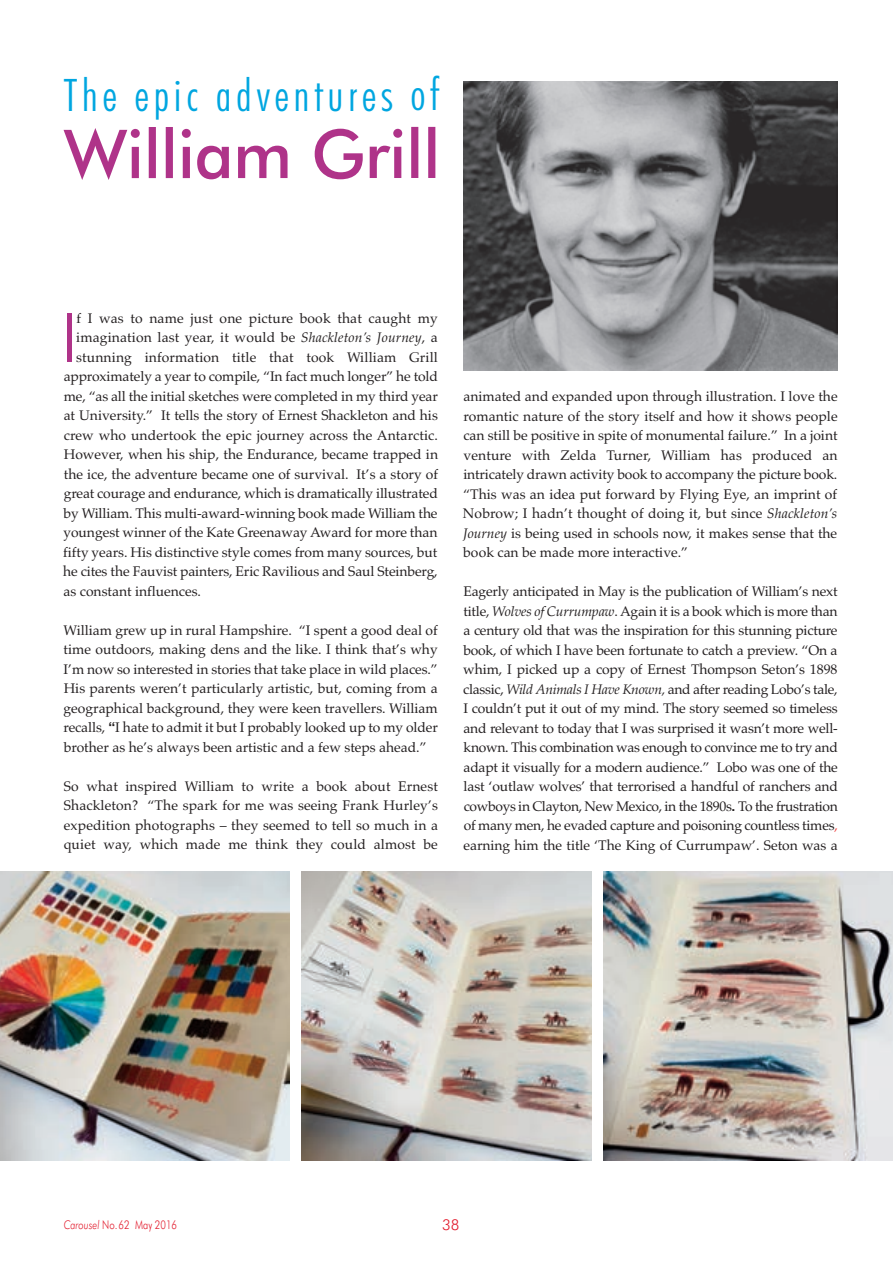
<style>
.page{position:relative;width:893px;height:1263px;background:#fff}
.page>*{position:absolute;margin:0;border:0;box-sizing:border-box;transform-origin:0 0}
.t1{font:300 condensed 68.25px "Futura BT";color:#af3389}
.t2{font:500 67.5px "Futura BT";letter-spacing:-.01em;color:#af3389}
.t3{font:300 condensed 45px "Futura BT";letter-spacing:.1em;color:#00a6e0}
.t4{font:300 15px "Futura BT";color:#e2192b}
.t5{font:13.8px/19.5px "Palatino";color:#231f20;text-align:justify}
.t6{font:300 12px "Futura BT";color:#e2192b;scale:.8 1}
.s1{font-style:italic}
.s2{font-family:"Arial";font-weight:700}
.s3{color:#ee3f3e}
</style>
<div class="page">
<img style="left:463px;top:81px;width:375px;height:289px">
<img style="left:0;top:872px;width:289px;height:289px">
<img style="left:603px;top:872px;width:289px;height:289px">
<img style="left:302px;top:871px;width:289px;height:289px">
<h3 class="t3" style="left:64px;top:76px;width:377px">The epic adventures of</h3>
<h2 class="t2" style="left:64px;top:127px;width:378px">William Grill</h2>
<h1 class="t1" style="left:62px;top:310px;width:16px">I</h1>
<p class="t5" style="left:76px;top:308px;width:363px">f I was to name just one picture book that caught my</p>
<p class="t5" style="left:76px;top:328px;width:363px">imagination last year, it would be <span class="s1">Shackleton’s Journey</span>, a</p>
<p class="t5" style="left:76px;top:347px;width:363px">stunning information title that took William Grill</p>
<p class="t5" style="left:64px;top:367px;width:376px">approximately a year to compile, “In fact much longer” he told</p>
<p class="t5" style="left:64px;top:386px;width:376px">me, “as all the initial sketches were completed in my third year</p>
<p class="t5" style="left:64px;top:406px;width:376px">at University.” It tells the story of Ernest Shackleton and his</p>
<p class="t5" style="left:64px;top:425px;width:376px">crew who undertook the epic journey across the Antarctic.</p>
<p class="t5" style="left:64px;top:445px;width:376px">However, when his ship, the Endurance, became trapped in</p>
<p class="t5" style="left:64px;top:464px;width:376px">the ice, the adventure became one of survival. It’s a story of</p>
<p class="t5" style="left:64px;top:484px;width:375px">great courage and endurance, which is dramatically illustrated</p>
<p class="t5" style="left:64px;top:503px;width:375px">by William. This multi-award-winning book made William the</p>
<p class="t5" style="left:63px;top:523px;width:376px">youngest winner of the Kate Greenaway Award for more than</p>
<p class="t5" style="left:63px;top:542px;width:376px">fifty years. His distinctive style comes from many sources, but</p>
<p class="t5" style="left:63px;top:562px;width:376px">he cites the Fauvist painters, Eric Ravilious and Saul Steinberg,</p>
<p class="t5" style="left:64px;top:581px;width:139px">as constant influences.</p>
<p class="t5" style="left:64px;top:620px;width:376px">William grew up in rural Hampshire. “I spent a good deal of time outdoors, making dens and the like. I think that’s why I’m now so interested in stories that take place in wild places.” His parents weren’t particularly artistic, but, coming from a geographical background, they were keen travellers. William recalls, <span class="s2">“</span>I hate to admit it but I probably looked up to my older brother as he’s always been artistic and a few steps ahead.”</p>
<p class="t5" style="left:64px;top:776px;width:376px">So what inspired William to write a book about Ernest Shackleton? “The spark for me was seeing Frank Hurley’s expedition photographs – they seemed to tell so much in a quiet way, which made me think they could almost be</p>
<p class="t5" style="left:463px;top:387px;width:376px">animated and expanded upon through illustration. I love the romantic nature of the story itself and how it shows people can still be positive in spite of monumental failure.” In a joint venture with Zelda Turner, William has produced an intricately drawn activity book to accompany the picture book. “This was an idea put forward by Flying Eye, an imprint of Nobrow; I hadn’t thought of doing it, but since <span class="s1">Shackleton’s Journey</span> is being used in schools now, it makes sense that the book can be made more interactive.”</p>
<p class="t5" style="left:463px;top:582px;width:376px">Eagerly anticipated in May is the publication of William’s next title, <span class="s1">Wolves of Currumpaw</span>. Again it is a book which is more than a century old that was the inspiration for this stunning picture book, of which I have been fortunate to catch a preview. “On a whim, I picked up a copy of Ernest Thompson Seton’s 1898 classic, <span class="s1">Wild Animals I Have Known,</span> and after reading Lobo’s tale, I couldn’t put it out of my mind. The story seemed so timeless and relevant to today that I was surprised it wasn’t more well&shy;known. This combination was enough to convince me to try and adapt it visually for a modern audience.” Lobo was one of the last ‘outlaw wolves’ that terrorised a handful of ranchers and cowboys in Clayton, New Mexico, in the 1890s<span class="s2">.</span> To the frustration of many men, he evaded capture and poisoning countless times<span class="s3">, </span>earning him the title ‘The King of Currumpaw’. Seton was a</p>
<p class="t6" style="left:64px;top:1220px;width:143px"><span class="s1">Carousel</span> No.62 May 2016</p>
<p class="t4" style="left:442px;top:1218px;width:19px">38</p>
</div>
